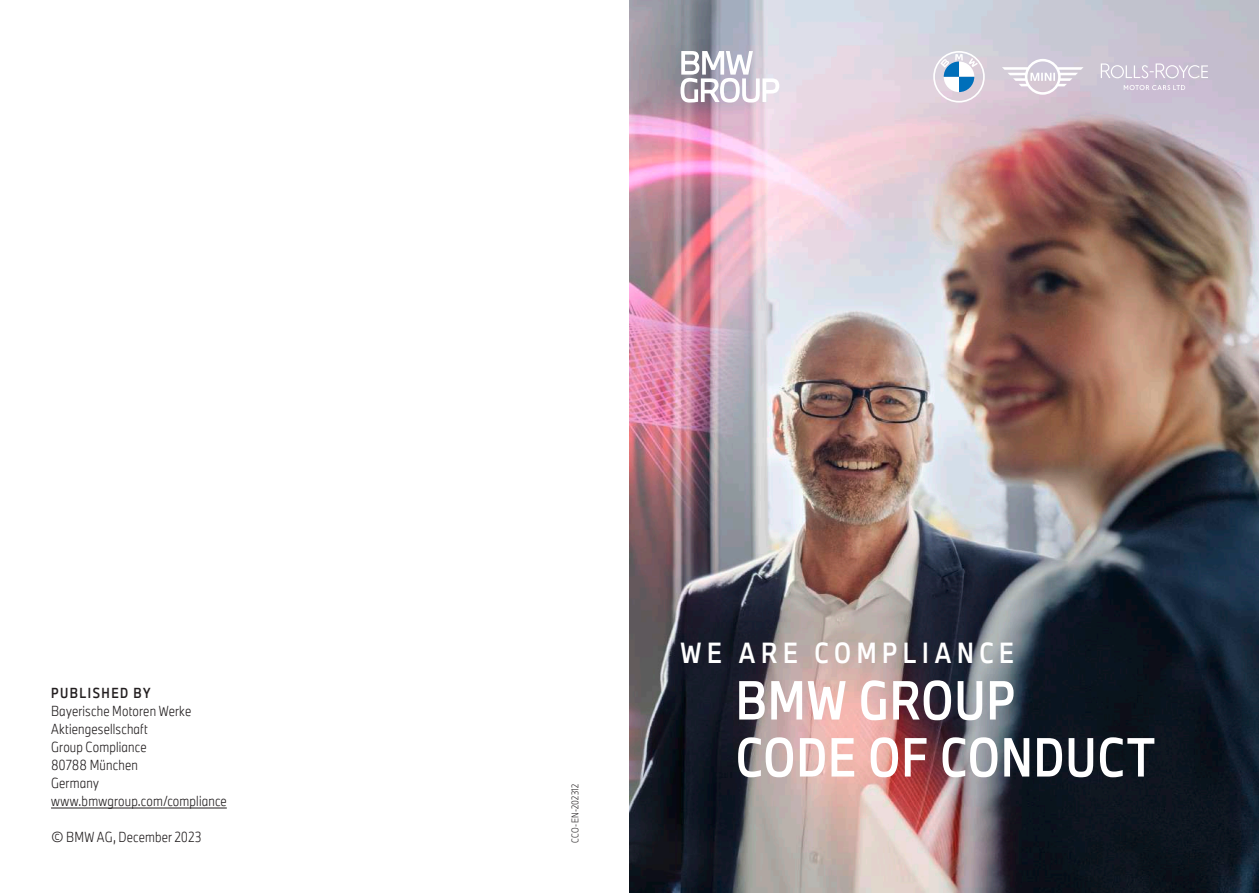
<style>
.page{position:relative;width:1259px;height:893px;background:#fff}
.page>*{position:absolute;margin:0;border:0;box-sizing:border-box;transform-origin:0 0}
.t1{font:500 51px/57px "BMW Group TN Condensed Pro TT";letter-spacing:.02em;color:#fff}
.t2{font:500 27px "BMW Group TN Condensed Pro TT";letter-spacing:.21em;color:#fff}
.t3{font:300 13.5px/18px "BMW Group TN Condensed Pro TT";letter-spacing:.01em;color:#231f20}
.t4{font:500 13.5px "BMW Group TN Condensed Pro TT";letter-spacing:.11em;color:#231f20}
.t5{font:300 9px "BMW Group TN Condensed Pro TT";letter-spacing:.03em;color:#231f20}
</style>
<div class="page">
<img style="left:629px;top:0;width:630px;height:893px">
<hr style="left:51px;top:808px;width:176px;height:1px;background:#231f20">
<svg style="left:680px;top:51px;width:99px;height:52px"></svg>
<svg style="left:933px;top:51px;width:51px;height:52px"></svg>
<svg style="left:1002px;top:59px;width:81px;height:36px"></svg>
<svg style="left:1100px;top:63px;width:108px;height:27px;background:#d1c8d9"></svg>
<p class="t4" style="left:51px;top:683px;width:101px">PUBLISHED BY</p>
<p class="t3" style="left:51px;top:701px;width:177px">Bayerische Motoren Werke<br>Aktiengesellschaft<br>Group Compliance<br>80788 München<br>Germany www.bmwgroup.com/compliance</p>
<p class="t3" style="left:51px;top:827px;width:152px">© BMW AG, December 2023</p>
<p class="t5" style="left:568px;top:843px;width:61px;rotate:-90deg">CCO-EN-202312</p>
<h2 class="t2" style="left:680px;top:633px;width:335px">WE ARE COMPLIANCE</h2>
<h1 class="t1" style="left:736px;top:670px;width:421px">BMW GROUP<br>CODE OF CONDUCT</h1>
</div>
